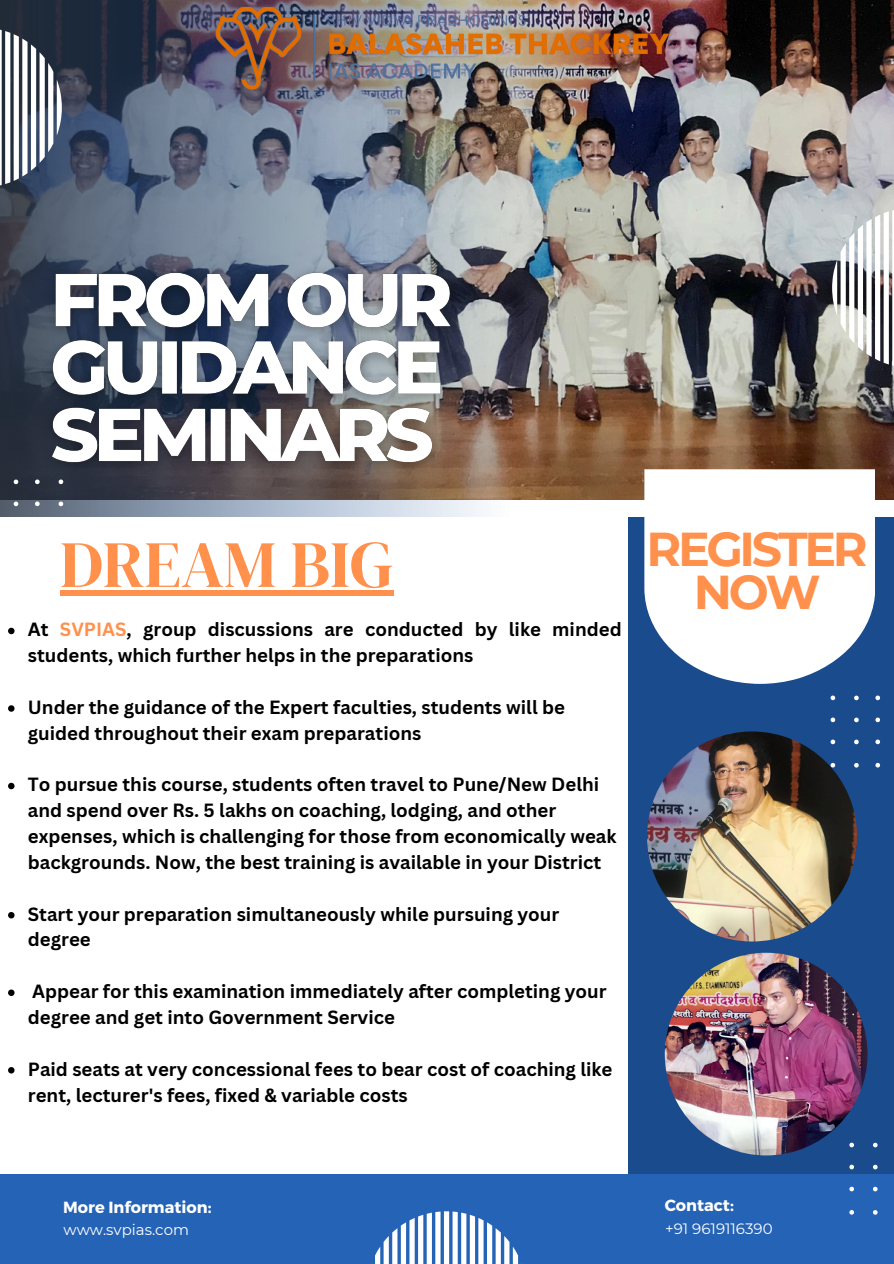
<style>
.page{position:relative;width:894px;height:1264px;background:#fff}
.page>*{position:absolute;margin:0;border:0;box-sizing:border-box;transform-origin:0 0}
.t1{font:66px "DM Serif Display";color:#ff914d}
.t2{font:700 47.4px/42.8px "Montserrat";letter-spacing:-.07em;color:#ff914d;text-align:center}
.t3{font:700 18.6px/25.8px "Canva Sans";color:#000}
.t4{font:700 16.2px "Montserrat";color:#fff}
.t5{font:15px "Montserrat";color:#fff}
.s1{color:#ff914d}
</style>
<div class="page">
<div style="left:628px;top:517px;width:265px;height:657px;background:#1a4b8d"></div>
<img style="left:509px;top:0;width:384px;height:499px">
<div style="left:0;top:1174px;width:893px;height:89px;background:#2563b6"></div>
<img style="left:0;top:0;width:509px;height:517px">
<img style="left:646px;top:731px;width:210px;height:210px;border-radius:50%">
<img style="left:664px;top:952px;width:203px;height:203px;border-radius:50%">
<svg style="left:644px;top:469px;width:230px;height:215px;fill:#fff"></svg>
<svg style="left:0;top:479px;width:63px;height:38px"></svg>
<svg style="left:849px;top:1142px;width:29px;height:72px"></svg>
<svg style="left:830px;top:695px;width:51px;height:72px"></svg>
<svg style="left:831px;top:208px;width:62px;height:160px"></svg>
<svg style="left:375px;top:1211px;width:144px;height:52px"></svg>
<svg style="left:0;top:28px;width:62px;height:159px"></svg>
<img style="left:182px;top:8px;width:516px;height:112px">
<img style="left:34px;top:255px;width:435px;height:230px">
<svg style="left:8px;top:627px;width:7px;height:7px"></svg>
<svg style="left:8px;top:705px;width:7px;height:6px"></svg>
<svg style="left:8px;top:782px;width:7px;height:7px"></svg>
<svg style="left:8px;top:912px;width:7px;height:6px"></svg>
<svg style="left:8px;top:989px;width:7px;height:7px"></svg>
<svg style="left:8px;top:1067px;width:7px;height:6px"></svg>
<div style="left:60px;top:590px;width:333px;height:6px;background:#ff914d"></div>
<p class="t1" style="left:60px;top:518px;width:334px">DREAM BIG</p>
<h3 class="t3" style="left:28px;top:616px;width:595px">At <span class="s1">SVPIAS</span>, group discussions are conducted by like minded students, which further helps in the preparations</h3>
<h2 class="t3" style="left:28px;top:693px;width:538px">Under the guidance of the Expert faculties, students will be guided throughout their exam preparations</h2>
<p class="t3" style="left:28px;top:771px;width:590px">To pursue this course, students often travel to Pune/New Delhi and spend over Rs. 5 lakhs on coaching, lodging, and other expenses, which is challenging for those from economically weak backgrounds. Now, the best training is available in your District</p>
<p class="t3" style="left:28px;top:900px;width:533px">Start your preparation simultaneously while pursuing your degree</p>
<p class="t3" style="left:28px;top:978px;width:580px">Appear for this examination immediately after completing your degree and get into Government Service</p>
<p class="t3" style="left:28px;top:1055px;width:586px">Paid seats at very concessional fees to bear cost of coaching like rent, lecturer's fees, fixed &amp; variable costs</p>
<p class="t2" style="left:646px;top:527px;width:222px">REGISTER<br>NOW</p>
<p class="t4" style="left:63px;top:1196px;width:150px">More Information:</p>
<p class="t4" style="left:664px;top:1194px;width:71px">Contact:</p>
<p class="t5" style="left:63px;top:1220px;width:127px">www.svpias.com</p>
<p class="t5" style="left:665px;top:1218px;width:109px">+91 9619116390</p>
</div>
